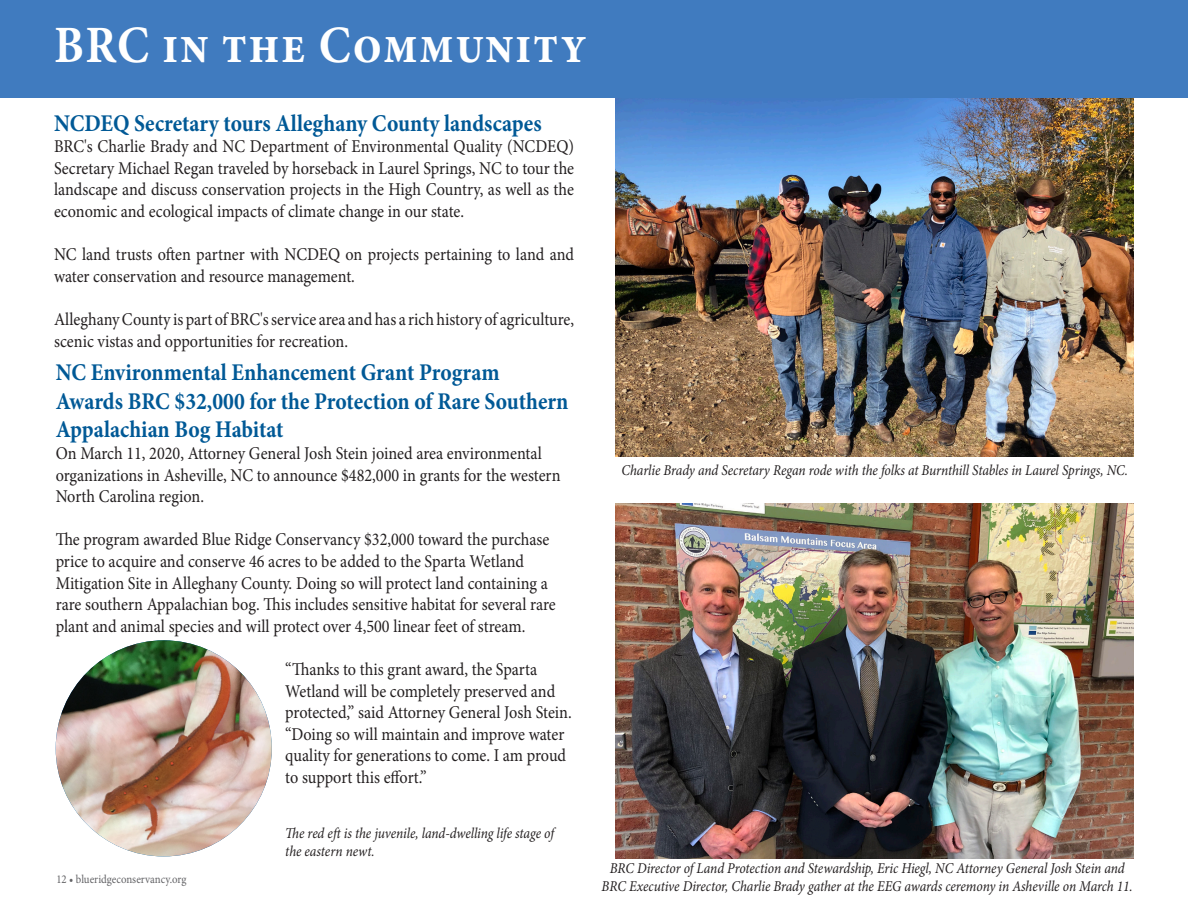
<style>
.page{position:relative;width:1188px;height:918px;background:#fff}
.page>*{position:absolute;margin:0;border:0;box-sizing:border-box;transform-origin:0 0}
.t1{font:700 52.5px "Minion Pro";letter-spacing:.03em;color:#fff;scale:.9 1}
.t2{font:700 24px/28.8px "Minion Pro";color:#005996;scale:.9 1}
.t3{font:18px/21.6px "Minion Pro";color:#231f20;scale:.9 1}
.t4{font:italic 15px/18px "Minion Pro";letter-spacing:-.01em;color:#231f20;text-align:center;scale:.9 1}
.t5{font:12px "Minion Pro";color:#636366;scale:.9 1}
</style>
<div class="page">
<img style="left:616px;top:98px;width:518px;height:358px">
<div style="left:0;top:0;width:1188px;height:98px;background:#407bbf"></div>
<img style="left:615px;top:504px;width:519px;height:354px">
<img style="left:56px;top:640px;width:216px;height:216px;border-radius:108px">
<p class="t1" style="left:54px;top:8px;width:593px">BRC in the Community</p>
<p class="t2" style="left:54px;top:108px;width:543px">NCDEQ Secretary tours Alleghany County landscapes</p>
<p class="t3" style="left:54px;top:136px;width:579px;text-align:justify">BRC's Charlie Brady and NC Department of Environmental Quality (NCDEQ)<br>Secretary Michael Regan traveled by horseback in Laurel Springs, NC to tour the landscape and discuss conservation projects in the High Country, as well as the economic and ecological impacts of climate change in our state.</p>
<p class="t3" style="left:54px;top:244px;width:579px">NC land trusts often partner with NCDEQ on projects pertaining to land and water conservation and resource management.</p>
<p class="t3" style="left:54px;top:309px;width:579px">Alleghany County is part of BRC's service area and has a rich history of agriculture, scenic vistas and opportunities for recreation.</p>
<p class="t2" style="left:56px;top:357px;width:571px">NC Environmental Enhancement Grant Program<br>Awards BRC $32,000 for the Protection of Rare Southern<br>Appalachian Bog Habitat</p>
<p class="t3" style="left:56px;top:443px;width:563px">On March 11, 2020, Attorney General Josh Stein joined area environmental organizations in Asheville, NC to announce $482,000 in grants for the western<br>North Carolina region.</p>
<p class="t3" style="left:56px;top:529px;width:557px">The program awarded Blue Ridge Conservancy $32,000 toward the purchase price to acquire and conserve 46 acres to be added to the Sparta Wetland Mitigation Site in Alleghany County. Doing so will protect land containing a rare southern Appalachian bog. This includes sensitive habitat for several rare plant and animal species and will protect over 4,500 linear feet of stream.</p>
<p class="t3" style="left:285px;top:659px;width:320px">“Thanks to this grant award, the Sparta Wetland will be completely preserved and protected,” said Attorney General Josh Stein. “Doing so will maintain and improve water quality for generations to come. I am proud to support this effort.”</p>
<p class="t5" style="left:56px;top:871px;width:146px">12 • blueridgeconservancy.org</p>
<p class="t4" style="left:285px;top:824px;width:300px;text-align:left">The red eft is the juvenile, land-dwelling life stage of the eastern newt.</p>
<p class="t4" style="left:622px;top:462px;width:564px">Charlie Brady and Secretary Regan rode with the folks at Burnthill Stables in Laurel Springs, NC.</p>
<p class="t4" style="left:602px;top:859px;width:592px">BRC Director of Land Protection and Stewardship, Eric Hiegl, NC Attorney General Josh Stein and<br>BRC Executive Director, Charlie Brady gather at the EEG awards ceremony in Asheville on March 11.</p>
</div>
